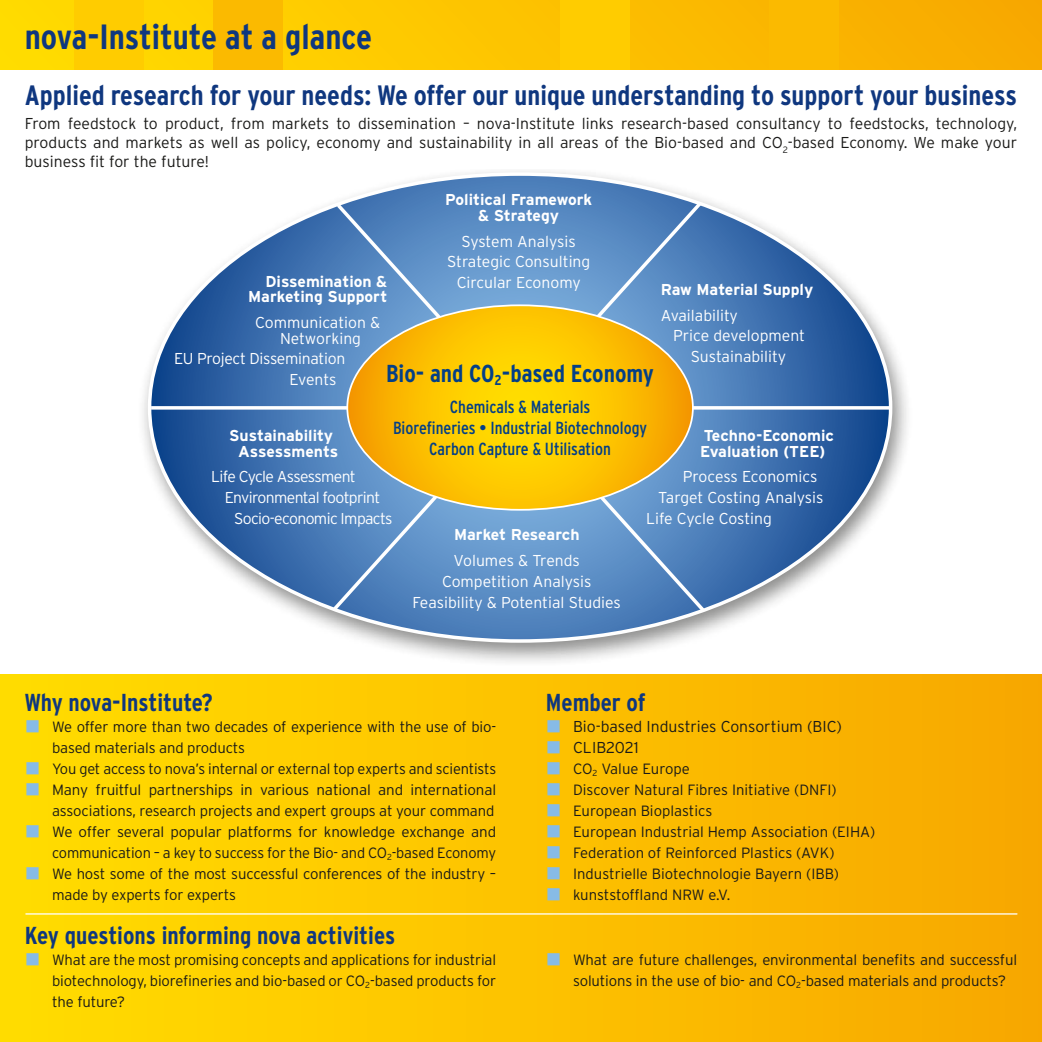
<style>
.page{position:relative;width:1042px;height:1042px;background:#fff}
.page>*{position:absolute;margin:0;border:0;box-sizing:border-box;transform-origin:0 0}
.t1{font:700 condensed 35px "Interstate";color:#0f377f}
.t2{font:700 condensed 28px "Interstate";color:#0f377f}
.t3{font:700 condensed 24.5px "Interstate";color:#0f377f}
.t4{font:700 condensed 24.5px "Interstate";color:#033f87}
.t5{font:condensed 17.5px/21px "Interstate";color:#033f87;text-align:center}
.t6{font:300 15.75px/18.9px "Interstate";color:#1a1a18;text-align:justify}
.t7{font:300 15.75px/20.7px "Interstate";letter-spacing:-.005em;color:#fff;text-align:center}
.t8{font:700 15.75px/15.8px "Interstate";color:#fff;text-align:center}
.t9{font:300 15.75px "Interstate";letter-spacing:-.04em;color:#fff}
.t10{font:300 14.88px/21px "Interstate";letter-spacing:-.01em;color:#1a1a18}
.s1{color:#87bbe6}
</style>
<div class="page">
<svg style="left:0;top:0;width:1042px;height:69px;background:#fcc100"></svg>
<div style="left:769px;top:0;width:69px;height:69px;background:#fbba00"></div>
<div style="left:561px;top:0;width:69px;height:69px;background:#fc0"></div>
<div style="left:213px;top:0;width:70px;height:69px;background:#fbba00"></div>
<div style="left:74px;top:0;width:70px;height:69px;background:#fc0"></div>
<div style="left:0;top:675px;width:1042px;height:367px;background:linear-gradient(to right,#ffde00,#f8a700)"></div>
<div style="left:137px;top:170px;width:776px;height:496px;background:#1a1a18;opacity:.5"></div>
<svg style="left:150px;top:174px;width:740px;height:467px"></svg>
<svg style="left:330px;top:199px;width:375px;height:415px;background:#5e8fc5"></svg>
<svg style="left:151px;top:406px;width:738px;height:4px"></svg>
<svg style="left:347px;top:305px;width:346px;height:205px;background:#ddba2f"></svg>
<hr style="left:26px;top:913px;width:991px;height:1px;background:#fff">
<h1 class="t1" style="left:25px;top:17px;width:349px">nova-Institute at a glance</h1>
<h2 class="t2" style="left:25px;top:80px;width:994px">Applied research for your needs: We offer our unique understanding to support your business</h2>
<p class="t6" style="left:25px;top:114px;width:994px">From feedstock to product, from markets to dissemination – nova-Institute links research-based consultancy to feedstocks, technology, products and markets as well as policy, economy and sustainability in all areas of the Bio-based and CO<sub>2</sub>-based Economy. We make your business fit for the future!</p>
<p class="t8" style="left:445px;top:192px;width:149px">Political Framework &amp; Strategy</p>
<p class="t7" style="left:447px;top:230px;width:145px">System Analysis<br>Strategic Consulting<br>Circular Economy</p>
<p class="t8" style="left:248px;top:273px;width:141px;text-align:right">Dissemination &amp;<br>Marketing Support</p>
<p class="t7" style="left:255px;top:314px;width:126px;line-height:15.8px">Communication &amp;<br>Networking</p>
<p class="t7" style="left:289px;top:348px;width:57px;text-align:left;text-indent:-116px">EU Project Dissemination<br>Events</p>
<p class="t8" style="left:661px;top:281px;width:154px">Raw Material Supply</p>
<p class="t7" style="left:661px;top:304px;width:78px">Availability</p>
<p class="t7" style="left:673px;top:325px;width:133px">Price development</p>
<p class="t7" style="left:691px;top:346px;width:97px">Sustainability</p>
<h3 class="t4" style="left:386px;top:360px;width:269px">Bio- and CO<sub>2</sub>-based Economy</h3>
<p class="t5" style="left:393px;top:396px;width:256px">Chemicals &amp; Materials<br>Biorefineries • Industrial Biotechnology<br>Carbon Capture &amp; Utilisation</p>
<p class="t8" style="left:229px;top:427px;width:110px">Sustainability<br>Assessments</p>
<p class="t9" style="left:211px;top:468px;width:146px">Life Cycle Assessment</p>
<p class="t9" style="left:225px;top:488px;width:157px">Environmental footprint</p>
<p class="t9" style="left:234px;top:509px;width:160px">Socio-economic Impacts</p>
<p class="t8" style="left:700px;top:427px;width:135px;text-align:left">Techno-Economic<br>Evaluation (TEE)</p>
<p class="t7" style="left:683px;top:466px;width:136px">Process Economics</p>
<p class="t7" style="left:658px;top:487px;width:167px">Target Costing Analysis</p>
<p class="t7" style="left:646px;top:508px;width:127px">Life Cycle Costing</p>
<p class="t8" style="left:454px;top:527px;width:127px">Market Research</p>
<p class="t7" style="left:413px;top:550px;width:210px">Volumes &amp; Trends<br>Competition Analysis<br>Feasibility &amp; Potential Studies</p>
<h3 class="t3" style="left:25px;top:689px;width:189px">Why nova-Institute?</h3>
<p class="t10" style="left:52px;top:716px;width:445px;text-indent:-27px"><span class="s1">■</span> We offer more than two decades of experience with the use of bio&shy;based materials and products</p>
<p class="t10" style="left:25px;top:758px;width:473px"><span class="s1">■</span> You get access to nova’s internal or external top experts and scientists</p>
<p class="t10" style="left:25px;top:779px;width:473px;text-align:right"><span class="s1">■</span> Many fruitful partnerships in various national and international associations, research projects and expert groups at your command</p>
<p class="t10" style="left:25px;top:821px;width:473px;text-align:right"><span class="s1">■</span> We offer several popular platforms for knowledge exchange and communication – a key to success for the Bio- and CO<sub>2</sub>-based Economy</p>
<p class="t10" style="left:52px;top:863px;width:445px;text-indent:-27px"><span class="s1">■</span> We host some of the most successful conferences of the industry – made by experts for experts</p>
<h3 class="t3" style="left:546px;top:689px;width:101px">Member of</h3>
<p class="t6" style="left:546px;top:717px;width:298px"><span class="s1">■</span> Bio-based Industries Consortium (BIC)</p>
<p class="t6" style="left:546px;top:738px;width:94px"><span class="s1">■</span> CLIB2021</p>
<p class="t10" style="left:546px;top:758px;width:145px"><span class="s1">■</span> CO<sub>2</sub> Value Europe</p>
<p class="t10" style="left:546px;top:779px;width:292px"><span class="s1">■</span> Discover Natural Fibres Initiative (DNFI)</p>
<p class="t10" style="left:546px;top:800px;width:168px"><span class="s1">■</span> European Bioplastics</p>
<p class="t10" style="left:546px;top:821px;width:331px"><span class="s1">■</span> European Industrial Hemp Association (EIHA)</p>
<p class="t10" style="left:546px;top:842px;width:290px"><span class="s1">■</span> Federation of Reinforced Plastics (AVK)</p>
<p class="t10" style="left:546px;top:863px;width:295px"><span class="s1">■</span> Industrielle Biotechnologie Bayern (IBB)</p>
<p class="t10" style="left:546px;top:884px;width:186px"><span class="s1">■</span> kunststoffland NRW e.V.</p>
<h3 class="t3" style="left:25px;top:921px;width:372px">Key questions informing nova activities</h3>
<p class="t10" style="left:52px;top:949px;width:445px;text-align:justify;text-indent:-27px"><span class="s1">■</span> What are the most promising concepts and applications for industrial biotechnology, biorefineries and bio-based or CO<sub>2</sub>-based products for the future?</p>
<p class="t10" style="left:573px;top:949px;width:445px;text-indent:-27px"><span class="s1">■</span> What are future challenges, environmental benefits and successful solutions in the use of bio- and CO<sub>2</sub>-based materials and products?</p>
</div>
